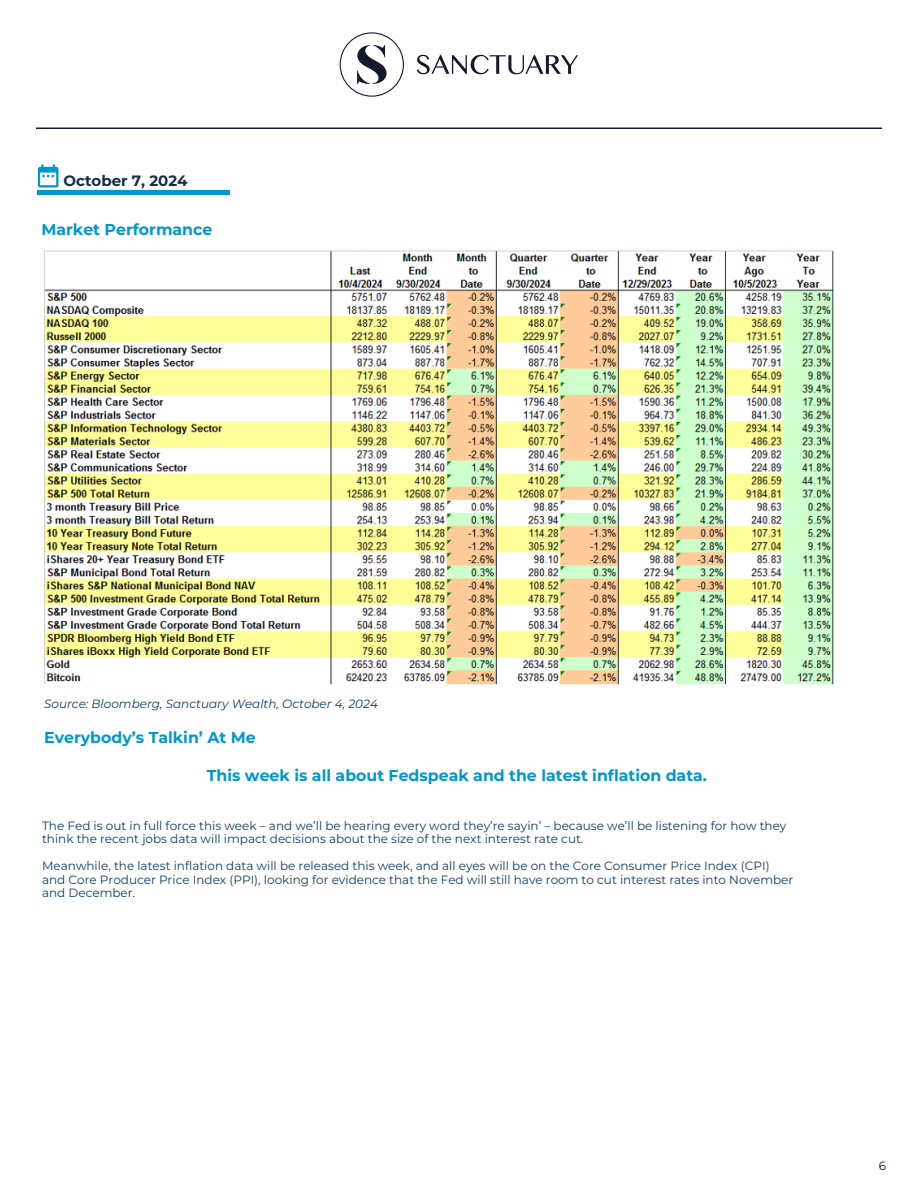
<style>
.page{position:relative;width:918px;height:1188px;background:#fff}
.page>*{position:absolute;margin:0;border:0;box-sizing:border-box;transform-origin:0 0}
.t1{font:700 15.75px "Montserrat";color:#0097ce}
.t2{font:700 15.75px "Montserrat";color:#0097ce}
.t3{font:700 15px "Montserrat";color:#162d4a}
.t4{font:12px/13.5px "Montserrat";color:#123e68}
.t5{font:italic 12px "Montserrat";color:#123e68}
.t6{font:12px "Montserrat";color:#00182f}
.s1{font-style:inherit}
</style>
<div class="page">
<hr style="left:36px;top:128px;width:846px;height:1px;background:#121b2e">
<svg style="left:340px;top:32px;width:64px;height:65px"></svg>
<svg style="left:417px;top:55px;width:161px;height:19px"></svg>
<svg style="left:38px;top:165px;width:20px;height:23px"></svg>
<div style="left:38px;top:190px;width:192px;height:5px;background:#0097ce"></div>
<img style="left:44px;top:250px;width:790px;height:435px">
<p class="t3" style="left:64px;top:171px;width:126px">October 7, 2024</p>
<h1 class="t2" style="left:41px;top:219px;width:173px"><span class="s1">M</span>arket Performance</h1>
<p class="t5" style="left:44px;top:696px;width:335px">Source: Bloomberg, Sanctuary Wealth, <span class="s1">October 4</span>, 2024</p>
<h1 class="t1" style="left:44px;top:726px;width:213px">Everybody’s Talkin’ At Me</h1>
<h1 class="t1" style="left:207px;top:765px;width:502px">This week is all about Fedspeak and the latest inflation data.</h1>
<p class="t4" style="left:42px;top:818px;width:746px">The Fed is out in full force this week – and we’ll be hearing every word they’re sayin’ – because we’ll be listening for how they think the recent jobs data will impact decisions about the size of the next interest rate cut.</p>
<p class="t4" style="left:42px;top:859px;width:753px">Meanwhile, the latest inflation data will be released this week, and all eyes will be on the Core Consumer Price Index (CPI) and Core Producer Price Index (PPI), looking for evidence that the Fed will still have room to cut interest rates into November and December.</p>
<p class="t6" style="left:879px;top:1158px;width:9px">6</p>
</div>
